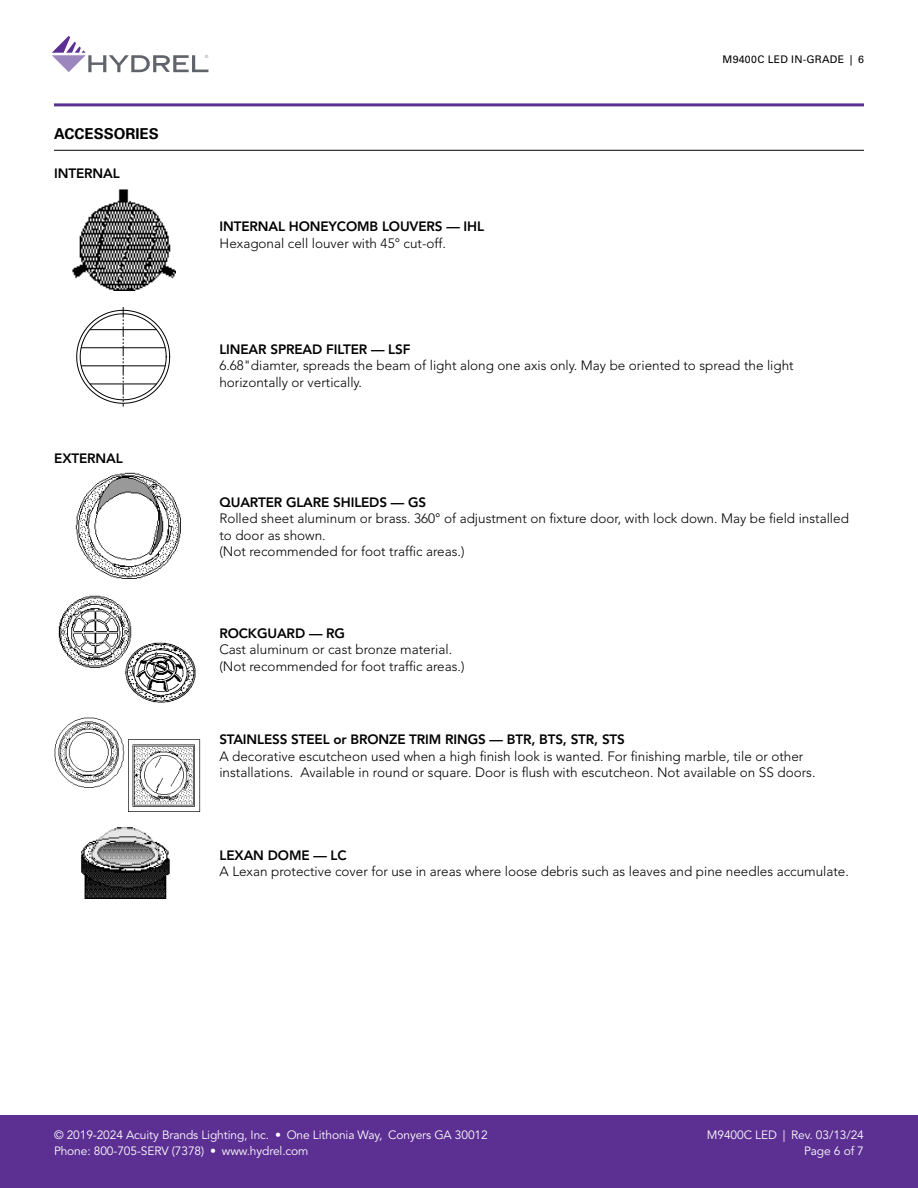
<style>
.page{position:relative;width:918px;height:1188px;background:#fff}
.page>*{position:absolute;margin:0;border:0;box-sizing:border-box;transform-origin:0 0}
.t1{font:700 15px "Univers LT Std";color:#000}
.t2{font:300 13.5px/16.5px "Avenir LT Std";color:#000}
.t3{font:800 13.5px "Avenir LT Std";letter-spacing:-.01em;color:#000}
.t4{font:12px/16.5px "Avenir LT Std";letter-spacing:-.01em;color:#fff;text-align:right}
.t5{font:10.5px "Univers LT Std";letter-spacing:.02em;color:#000}
.t6{font:300 4.35px "DIN";color:#5f636a}
</style>
<div class="page">
<svg style="left:52px;top:36px;width:156px;height:36px"></svg>
<hr style="left:54px;top:103px;width:810px;height:3px;background:#5c2f92">
<div style="left:0;top:1115px;width:918px;height:73px;background:#5c2f92"></div>
<hr style="left:54px;top:150px;width:810px;height:1px;background:#000">
<img style="left:72px;top:189px;width:103px;height:102px">
<svg style="left:76px;top:307px;width:94px;height:100px"></svg>
<hr style="left:90px;top:384px;width:67px;height:1px;background:#000">
<hr style="left:90px;top:329px;width:67px;height:1px;background:#000">
<hr style="left:81px;top:366px;width:84px;height:1px;background:#000">
<hr style="left:81px;top:347px;width:84px;height:1px;background:#000">
<img style="left:75px;top:473px;width:105px;height:105px">
<img style="left:54px;top:718px;width:147px;height:94px">
<img style="left:81px;top:827px;width:89px;height:72px">
<img style="left:59px;top:595px;width:73px;height:73px">
<img style="left:125px;top:642px;width:71px;height:61px">
<p class="t1" style="left:54px;top:125px;width:106px">ACCESSORIES</p>
<p class="t3" style="left:54px;top:166px;width:67px">INTERNAL</p>
<p class="t3" style="left:54px;top:450px;width:70px">EXTERNAL</p>
<p class="t6" style="left:205px;top:54px;width:5px">®</p>
<p class="t5" style="left:723px;top:53px;width:143px">M9400C LED IN-GRADE | 6</p>
<p class="t3" style="left:220px;top:219px;width:266px">INTERNAL HONEYCOMB LOUVERS — IHL</p>
<p class="t2" style="left:220px;top:235px;width:228px">Hexagonal cell louver with 45° cut-off.</p>
<p class="t3" style="left:219px;top:341px;width:193px">LINEAR SPREAD FILTER — LSF</p>
<p class="t2" style="left:219px;top:357px;width:576px">6.68"diamter, spreads the beam of light along one axis only. May be oriented to spread the light horizontally or vertically.</p>
<p class="t3" style="left:219px;top:494px;width:208px">QUARTER GLARE SHILEDS — GS</p>
<p class="t2" style="left:219px;top:510px;width:631px">Rolled sheet aluminum or brass. 360° of adjustment on fixture door, with lock down. May be field installed to door as shown.<br>(Not recommended for foot traffic areas.)</p>
<p class="t3" style="left:219px;top:625px;width:127px">ROCKGUARD — RG</p>
<p class="t2" style="left:219px;top:641px;width:247px">Cast aluminum or cast bronze material. (Not recommended for foot traffic areas.)</p>
<p class="t3" style="left:219px;top:732px;width:407px">STAINLESS STEEL or BRONZE TRIM RINGS — BTR, BTS, STR, STS</p>
<p class="t2" style="left:219px;top:748px;width:598px">A decorative escutcheon used when a high finish look is wanted. For finishing marble, tile or other installations. Available in round or square. Door is flush with escutcheon. Not available on SS doors.</p>
<p class="t3" style="left:220px;top:847px;width:129px">LEXAN DOME — LC</p>
<p class="t2" style="left:220px;top:863px;width:631px">A Lexan protective cover for use in areas where loose debris such as leaves and pine needles accumulate.</p>
<p class="t4" style="left:54px;top:1127px;width:435px;text-align:left">© 2019-2024 Acuity Brands Lighting, Inc. • One Lithonia Way, Conyers GA 30012<br>Phone: 800-705-SERV (7378) • www.hydrel.com</p>
<p class="t4" style="left:707px;top:1127px;width:159px">M9400C LED | Rev. 03/13/24<br>Page 6 of 7</p>
</div>
